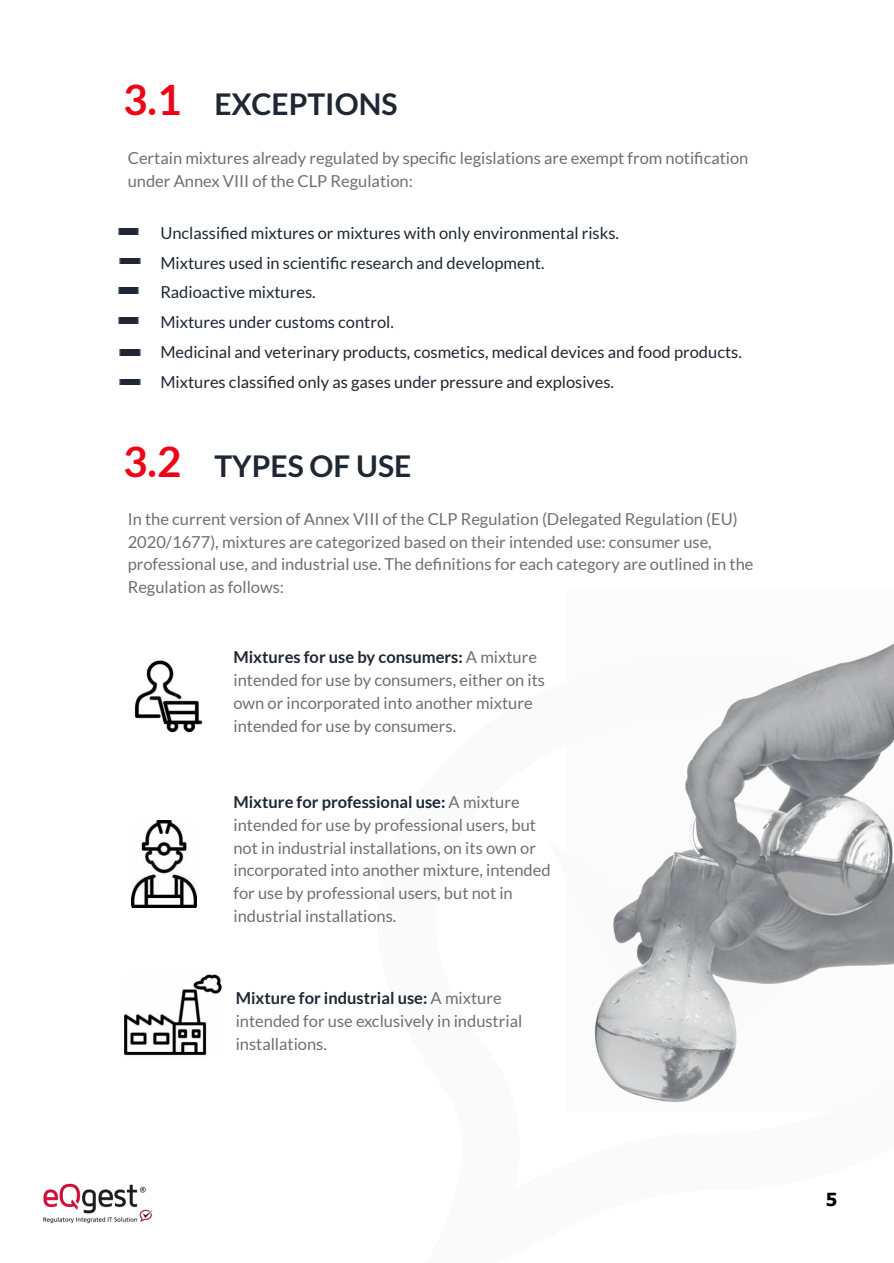
<style>
.page{position:relative;width:894px;height:1263px;background:#fff}
.page>*{position:absolute;margin:0;border:0;box-sizing:border-box;transform-origin:0 0}
.t1{font:700 30px "Lato";color:#1e2733}
.t2{font:700 18px "Tahoma";color:#000}
.t3{font:16.5px/22.8px "Lato";color:#6f6f6f}
.t4{font:16.5px/29.7px "Lato";color:#1e2732}
.s1{font-size:42px;color:#ed0416}
.s2{font-weight:700;color:#1e2732}
</style>
<div class="page">
<img style="left:594px;top:644px;width:299px;height:458px">
<img style="left:134px;top:660px;width:69px;height:73px">
<img style="left:131px;top:820px;width:65px;height:87px">
<img style="left:124px;top:974px;width:98px;height:82px">
<img style="left:43px;top:1183px;width:110px;height:41px">
<img style="left:119px;top:228px;width:20px;height:6px">
<img style="left:120px;top:258px;width:20px;height:6px">
<img style="left:119px;top:288px;width:20px;height:5px">
<img style="left:119px;top:318px;width:20px;height:5px">
<img style="left:120px;top:349px;width:20px;height:6px">
<img style="left:120px;top:379px;width:20px;height:6px">
<h1 class="t1" style="left:123px;top:86px;width:276px"><span class="s1">3.1</span> EXCEPTIONS</h1>
<p class="t3" style="left:128px;top:146px;width:622px">Certain mixtures already regulated by specifi c legislations are exempt from notifi cation under Annex VIII of the CLP Regulation:</p>
<p class="t4" style="left:160px;top:218px;width:583px">Unclassified mixtures or mixtures with only environmental risks.<br>Mixtures used in scientific research and development.<br>Radioactive mixtures.<br>Mixtures under customs control.<br>Medicinal and veterinary products, cosmetics, medical devices and food products.<br>Mixtures classified only as gases under pressure and explosives.</p>
<h1 class="t1" style="left:123px;top:447px;width:290px"><span class="s1">3.2</span> TYPES OF USE</h1>
<p class="t3" style="left:128px;top:507px;width:627px">In the current version of Annex VIII of the CLP Regulation (Delegated Regulation (EU)<br>2020/1677), mixtures are categorized based on their intended use: consumer use, professional use, and industrial use. The defi nitions for each category are outlined in the Regulation as follows:</p>
<p class="t3" style="left:233px;top:646px;width:313px"><span class="s2">Mixtures for use by consumers:</span> A mixture intended for use by consumers, either on its own or incorporated into another mixture intended for use by consumers.</p>
<p class="t3" style="left:233px;top:790px;width:319px"><span class="s2">Mixture for professional use:</span> A mixture intended for use by professional users, but not in industrial installations, on its own or incorporated into another mixture, intended for use by professional users, but not in industrial installations.</p>
<p class="t3" style="left:236px;top:987px;width:288px"><span class="s2">Mixture for industrial use:</span> A mixture intended for use exclusively in industrial installations.</p>
<p class="t2" style="left:826px;top:1188px;width:13px">5</p>
</div>
